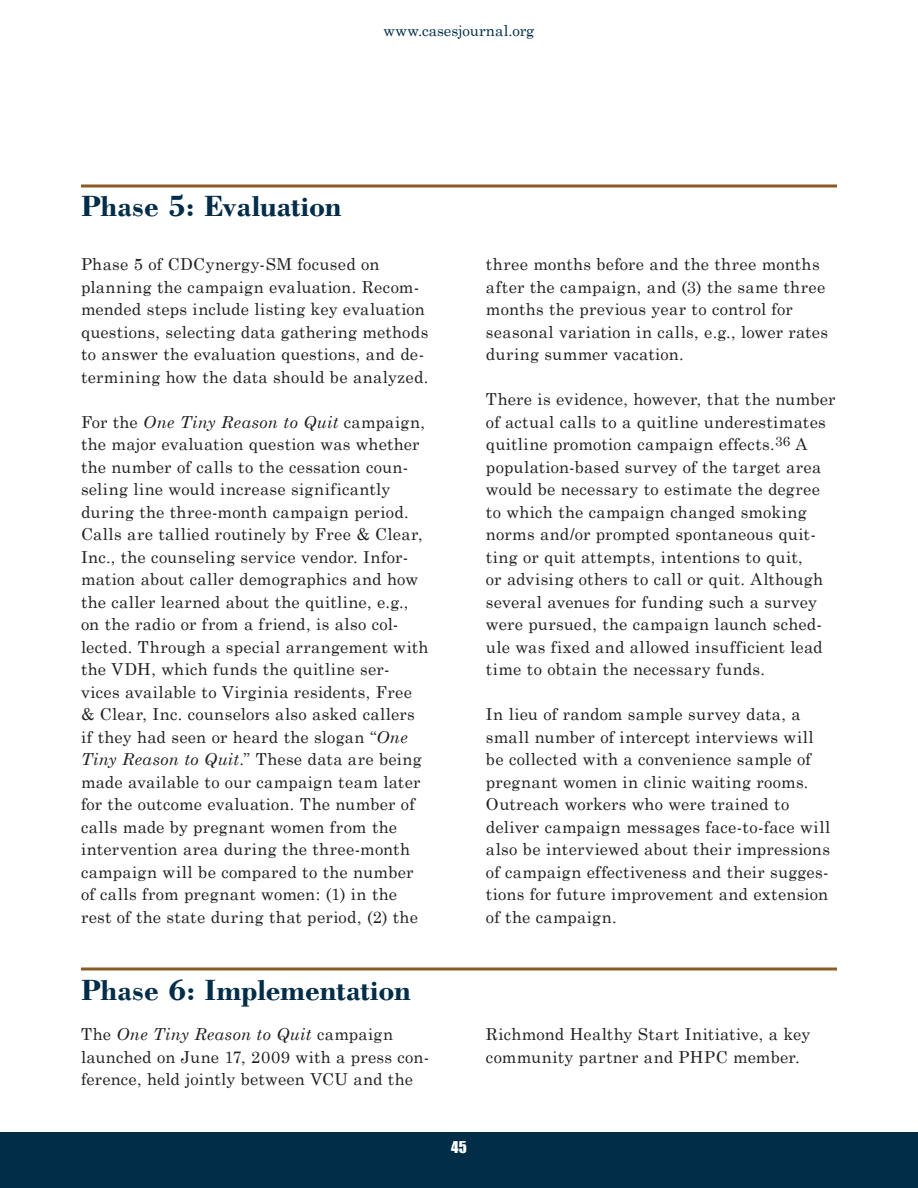
<style>
.page{position:relative;width:918px;height:1188px;background:#fff}
.page>*{position:absolute;margin:0;border:0;box-sizing:border-box;transform-origin:0 0}
.t1{font:700 30px "Bodoni";color:#012d48}
.t2{font:16.5px/22.5px "Century Schoolbook";letter-spacing:.015em;color:#231f20}
.t3{font:15px "Century Schoolbook";color:#012d48}
.t4{font:15px "Impact";color:#fff}
.s1{font-style:italic}
</style>
<div class="page">
<div style="left:0;top:1133px;width:918px;height:55px;background:#012d48"></div>
<hr style="left:81px;top:184px;width:756px;height:3px;background:#8e5a23">
<hr style="left:81px;top:968px;width:756px;height:2px;background:#8e5a23">
<p class="t3" style="left:384px;top:18px;width:152px">www.casesjournal.org</p>
<h1 class="t1" style="left:81px;top:189px;width:262px">Phase 5: Evaluation</h1>
<p class="t2" style="left:81px;top:252px;width:349px">Phase 5 of CDCynergy-SM focused on planning the campaign evaluation. Recom&shy;mended steps include listing key evaluation questions, selecting data gathering methods to answer the evaluation questions, and de&shy;termining how the data should be analyzed.</p>
<p class="t2" style="left:81px;top:409px;width:349px">For the <span class="s1">One Tiny Reason to Quit</span> campaign, the major evaluation question was whether the number of calls to the cessation coun&shy;seling line would increase significantly during the three-month campaign period.<br>Calls are tallied routinely by Free &amp; Clear, Inc., the counseling service vendor. Infor&shy;mation about caller demographics and how the caller learned about the quitline, e.g., on the radio or from a friend, is also col&shy;lected. Through a special arrangement with the VDH, which funds the quitline ser&shy;vices available to Virginia residents, Free &amp; Clear, Inc. counselors also asked callers if they had seen or heard the slogan “<span class="s1">One Tiny Reason to Quit</span>.” These data are being made available to our campaign team later for the outcome evaluation. The number of calls made by pregnant women from the intervention area during the three-month campaign will be compared to the number of calls from pregnant women: (1) in the rest of the state during that period, (2) the</p>
<p class="t2" style="left:486px;top:252px;width:344px">three months before and the three months after the campaign, and (3) the same three months the previous year to control for seasonal variation in calls, e.g., lower rates during summer vacation.</p>
<p class="t2" style="left:486px;top:387px;width:351px">There is evidence, however, that the number of actual calls to a quitline underestimates quitline promotion campaign effects.<sup>36</sup> A population-based survey of the target area would be necessary to estimate the degree to which the campaign changed smoking norms and/or prompted spontaneous quit&shy;ting or quit attempts, intentions to quit,<br>or advising others to call or quit. Although several avenues for funding such a survey were pursued, the campaign launch sched&shy;ule was fixed and allowed insufficient lead time to obtain the necessary funds.</p>
<p class="t2" style="left:486px;top:702px;width:346px">In lieu of random sample survey data, a small number of intercept interviews will be collected with a convenience sample of pregnant women in clinic waiting rooms.<br>Outreach workers who were trained to deliver campaign messages face-to-face will also be interviewed about their impressions of campaign effectiveness and their sugges&shy;tions for future improvement and extension of the campaign.</p>
<h1 class="t1" style="left:81px;top:973px;width:331px">Phase 6: Implementation</h1>
<p class="t2" style="left:81px;top:1021px;width:350px">The <span class="s1">One Tiny Reason to Quit</span> campaign launched on June 17, 2009 with a press con&shy;ference, held jointly between VCU and the</p>
<p class="t2" style="left:486px;top:1021px;width:326px">Richmond Healthy Start Initiative, a key community partner and PHPC member.</p>
<p class="t4" style="left:451px;top:1136px;width:17px">45</p>
</div>
